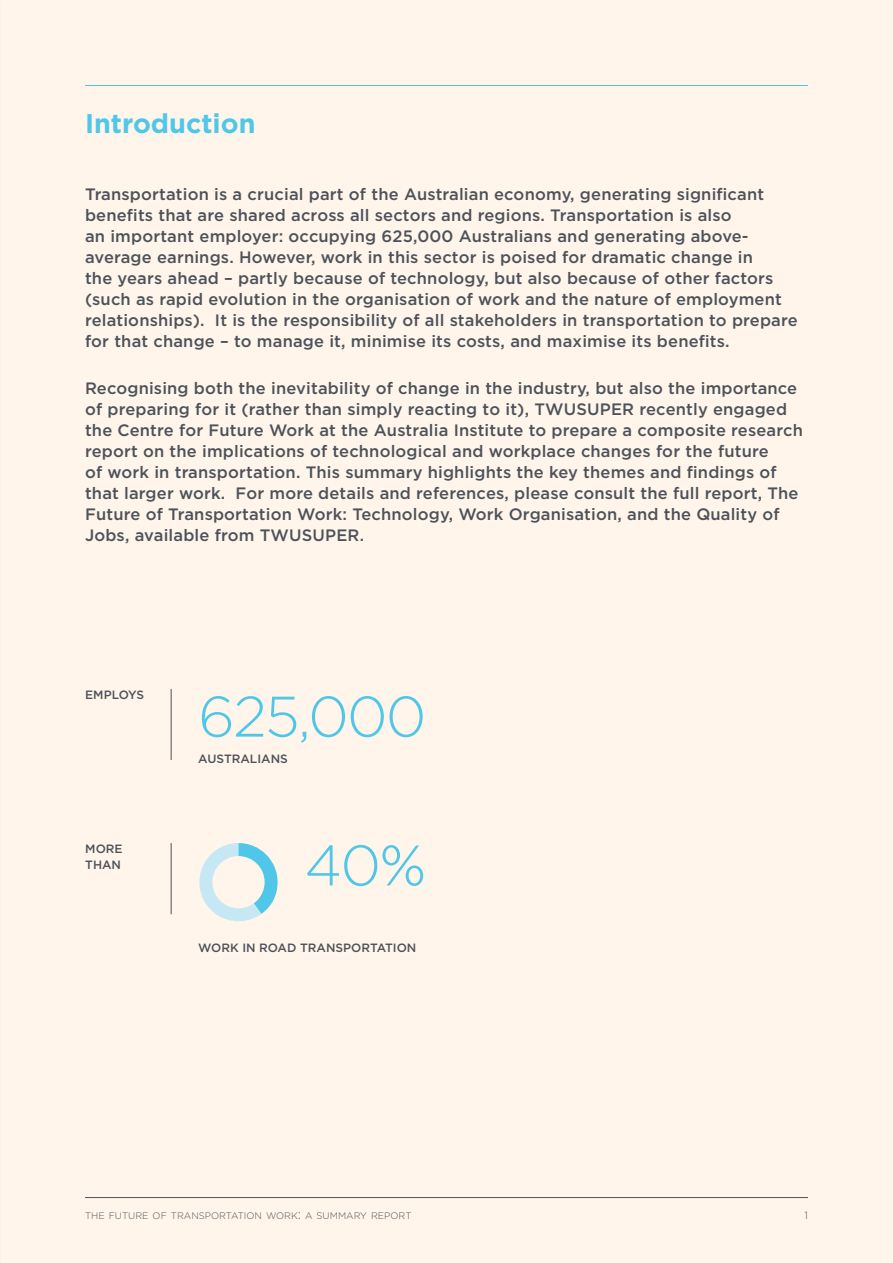
<style>
.page{position:relative;width:893px;height:1263px;background:#fff5ea}
.page>*{position:absolute;margin:0;border:0;box-sizing:border-box;transform-origin:0 0}
.t1{font:300 57px "Gotham";letter-spacing:-.03em;color:#50c7e8}
.t2{font:700 27px "Gotham";color:#50c7e8}
.t3{font:500 16.5px/21px "Gotham";letter-spacing:.01em;color:#4d525a}
.t4{font:500 12px/16.2px "Gotham";color:#4d525a}
.t5{font:300 10.5px "Gotham";color:#4d525a}
.t6{font:300 9.45px "Gotham";color:#4d525a}
.s1{font-size:13.5px}
</style>
<div class="page">
<hr style="left:85px;top:1197px;width:723px;height:1px;background:#4d525a">
<hr style="left:85px;top:85px;width:723px;height:1px;background:#50c7e8">
<hr style="left:171px;top:689px;width:1px;height:71px;background:#4d525a">
<hr style="left:171px;top:843px;width:1px;height:71px;background:#4d525a">
<svg style="left:199px;top:843px;width:79px;height:79px"></svg>
<div style="left:212px;top:856px;width:53px;height:52px;background:#fff5ea;border-radius:50%"></div>
<h2 class="t2" style="left:85px;top:107px;width:172px">Introduction</h2>
<p class="t3" style="left:85px;top:184px;width:714px">Transportation is a crucial part of the Australian economy, generating significant benefits that are shared across all sectors and regions. Transportation is also<br>an important employer: occupying 625,000 Australians and generating above&shy;average earnings. However, work in this sector is poised for dramatic change in<br>the years ahead – partly because of technology, but also because of other factors (such as rapid evolution in the organisation of work and the nature of employment relationships). It is the responsibility of all stakeholders in transportation to prepare for that change – to manage it, minimise its costs, and maximise its benefits.</p>
<p class="t3" style="left:85px;top:377px;width:719px">Recognising both the inevitability of change in the industry, but also the importance of preparing for it (rather than simply reacting to it), TWUSUPER recently engaged the Centre for Future Work at the Australia Institute to prepare a composite research report on the implications of technological and workplace changes for the future<br>of work in transportation. This summary highlights the key themes and findings of that larger work. For more details and references, please consult the full report, The Future of Transportation Work: Technology, Work Organisation, and the Quality of Jobs, available from TWUSUPER.</p>
<p class="t4" style="left:85px;top:686px;width:60px">EMPLOYS</p>
<h1 class="t1" style="left:198px;top:685px;width:230px">625,000</h1>
<p class="t4" style="left:198px;top:750px;width:91px">AUSTRALIANS</p>
<p class="t4" style="left:85px;top:840px;width:39px">MORE<br>THAN</p>
<h1 class="t1" style="left:304px;top:834px;width:123px">40%</h1>
<p class="t4" style="left:198px;top:939px;width:220px">WORK IN ROAD TRANSPORTATION</p>
<p class="t6" style="left:85px;top:1210px;width:328px">THE FUTURE OF TRANSPORTATION WORK<span class="s1">:</span> A SUMMARY REPORT</p>
<p class="t5" style="left:804px;top:1209px;width:5px">1</p>
</div>
